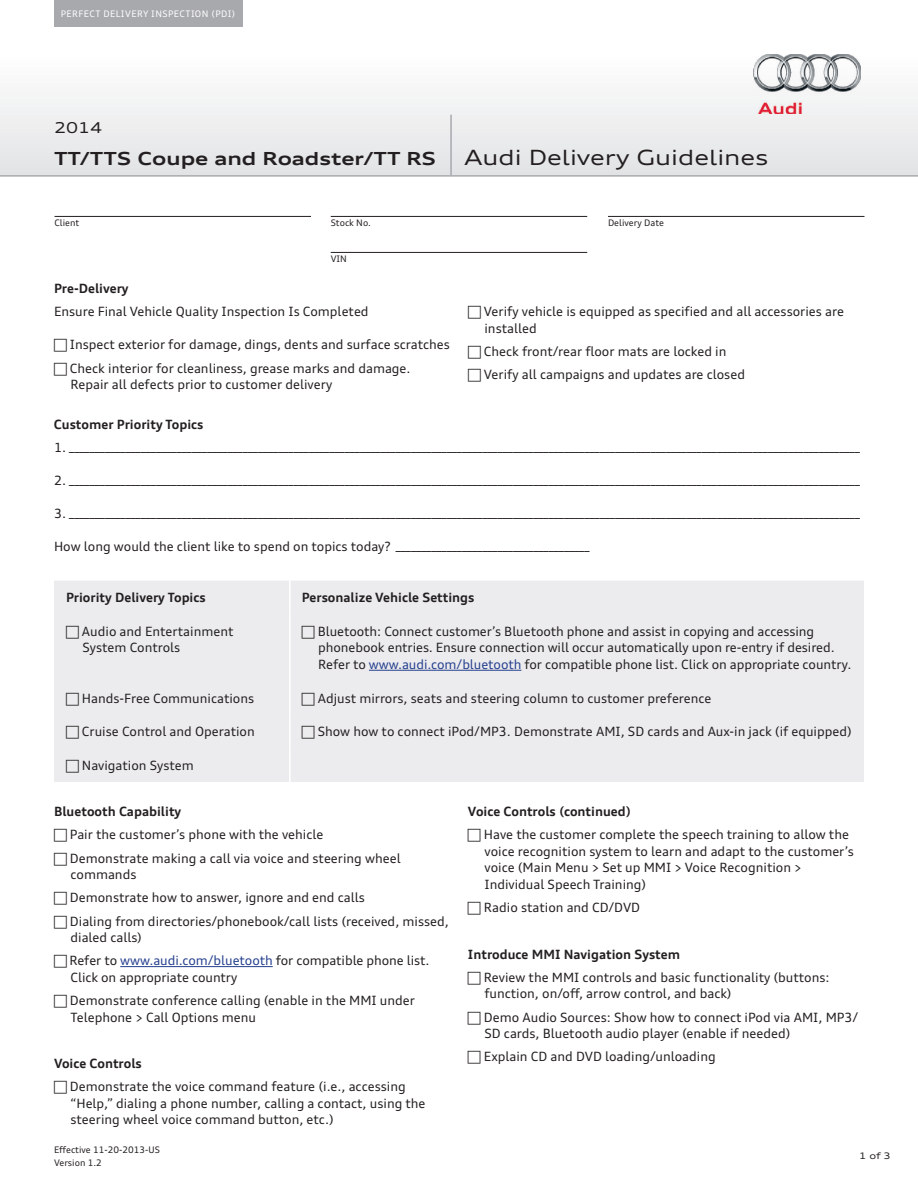
<style>
.page{position:relative;width:918px;height:1188px;background:#fff}
.page>*{position:absolute;margin:0;border:0;box-sizing:border-box;transform-origin:0 0}
.t1{font:expanded 21px "Audi Type";color:#231f20}
.t2{font:700 expanded 18px "Audi Type";color:#231f20}
.t3{font:expanded 15px "Audi Type";color:#231f20}
.t4{font:12.75px/16.5px "Audi Type";color:#231f20}
.t5{font:700 12.75px "Audi Type";color:#231f20}
.t6{font:9px/13.5px "Audi Type";color:#231f20}
.t7{font:9px "Audi Type";letter-spacing:.05em;color:#fff}
.t8{font:expanded 9px "Audi Type";color:#231f20}
.s1{color:#253f8e}
</style>
<div class="page">
<svg style="left:0;top:68px;width:918px;height:107px"></svg>
<hr style="left:0;top:175px;width:918px;height:2px;background:#a8a9ad">
<div style="left:54px;top:0;width:189px;height:27px;background:#a8a9ad"></div>
<hr style="left:450px;top:115px;width:2px;height:61px;background:#a8a9ad">
<hr style="left:55px;top:216px;width:256px;height:1px;background:#231f20">
<hr style="left:331px;top:216px;width:256px;height:1px;background:#231f20">
<hr style="left:331px;top:252px;width:256px;height:1px;background:#231f20">
<hr style="left:608px;top:216px;width:257px;height:1px;background:#231f20">
<img style="left:754px;top:54px;width:107px;height:60px">
<div style="left:54px;top:581px;width:810px;height:201px;background:#ececee"></div>
<hr style="left:289px;top:581px;width:2px;height:33px;background:#fff">
<hr style="left:289px;top:614px;width:2px;height:67px;background:#fff">
<hr style="left:289px;top:681px;width:2px;height:34px;background:#fff">
<hr style="left:289px;top:715px;width:2px;height:33px;background:#fff">
<hr style="left:289px;top:748px;width:2px;height:34px;background:#fff">
<hr style="left:369px;top:670px;width:152px;height:1px;background:#253f8e">
<hr style="left:120px;top:966px;width:153px;height:1px;background:#253f8e">
<svg style="left:66px;top:626px;width:13px;height:13px"></svg>
<svg style="left:302px;top:626px;width:13px;height:13px"></svg>
<svg style="left:66px;top:692px;width:13px;height:13px"></svg>
<svg style="left:302px;top:692px;width:13px;height:13px"></svg>
<svg style="left:66px;top:726px;width:13px;height:13px"></svg>
<svg style="left:302px;top:726px;width:13px;height:13px"></svg>
<svg style="left:66px;top:760px;width:13px;height:13px"></svg>
<p class="t7" style="left:61px;top:8px;width:176px">PERFECT DELIVERY INSPECTION (PDI)</p>
<p class="t3" style="left:54px;top:118px;width:49px">2014</p>
<h2 class="t2" style="left:54px;top:146px;width:384px">TT/TTS Coupe and Roadster/TT RS</h2>
<h1 class="t1" style="left:465px;top:144px;width:306px">Audi Delivery Guidelines</h1>
<p class="t6" style="left:55px;top:216px;width:26px">Client</p>
<p class="t6" style="left:331px;top:216px;width:42px">Stock No.</p>
<p class="t6" style="left:331px;top:252px;width:18px">VIN</p>
<p class="t5" style="left:54px;top:280px;width:76px">Pre-Delivery</p>
<p class="t4" style="left:54px;top:303px;width:316px">Ensure Final Vehicle Quality Inspection Is Completed</p>
<p class="t4" style="left:70px;top:333px;width:382px;line-height:23.2px">Inspect exterior for damage, dings, dents and surface scratches<br>Check interior for cleanliness, grease marks and damage.</p>
<p class="t4" style="left:70px;top:376px;width:263px">Repair all defects prior to customer delivery</p>
<p class="t6" style="left:608px;top:216px;width:58px">Delivery Date</p>
<p class="t4" style="left:484px;top:303px;width:362px">Verify vehicle is equipped as specified and all accessories are installed</p>
<p class="t4" style="left:484px;top:340px;width:263px;line-height:23.2px">Check front/rear floor mats are locked in<br>Verify all campaigns and updates are closed</p>
<p class="t5" style="left:54px;top:416px;width:151px">Customer Priority Topics</p>
<p class="t4" style="left:54px;top:439px;width:807px">1. ___________________________________________________________________________________________________________________________________________________________</p>
<p class="t4" style="left:54px;top:472px;width:807px">2. ___________________________________________________________________________________________________________________________________________________________</p>
<p class="t4" style="left:54px;top:505px;width:807px">3. ___________________________________________________________________________________________________________________________________________________________</p>
<p class="t4" style="left:54px;top:538px;width:537px">How long would the client like to spend on topics today? ______________________________________</p>
<p class="t5" style="left:66px;top:590px;width:141px">Priority Delivery Topics</p>
<p class="t5" style="left:302px;top:590px;width:174px">Personalize Vehicle Settings</p>
<p class="t4" style="left:82px;top:623px;width:153px">Audio and Entertainment<br>System Controls</p>
<p class="t4" style="left:318px;top:623px;width:535px">Bluetooth: Connect customer’s Bluetooth phone and assist in copying and accessing phonebook entries. Ensure connection will occur automatically upon re-entry if desired.<br>Refer to <span class="s1">www.audi.com/bluetooth</span> for compatible phone list. Click on appropriate country.</p>
<p class="t4" style="left:82px;top:690px;width:174px">Hands-Free Communications</p>
<p class="t4" style="left:318px;top:690px;width:395px">Adjust mirrors, seats and steering column to customer preference</p>
<p class="t4" style="left:82px;top:723px;width:174px">Cruise Control and Operation</p>
<p class="t4" style="left:318px;top:723px;width:536px">Show how to connect iPod/MP3. Demonstrate AMI, SD cards and Aux-in jack (if equipped)</p>
<p class="t4" style="left:82px;top:757px;width:113px">Navigation System</p>
<p class="t5" style="left:54px;top:803px;width:129px">Bluetooth Capability</p>
<p class="t4" style="left:70px;top:823px;width:332px;line-height:23.2px">Pair the customer’s phone with the vehicle<br>Demonstrate making a call via voice and steering wheel</p>
<p class="t4" style="left:70px;top:863px;width:381px;line-height:23.2px">commands<br>Demonstrate how to answer, ignore and end calls<br>Dialing from directories/phonebook/call lists (received, missed,</p>
<p class="t4" style="left:69px;top:926px;width:362px;line-height:23.2px">dialed calls)<br>Refer to <span class="s1">www.audi.com/bluetooth</span> for compatible phone list.</p>
<p class="t4" style="left:70px;top:966px;width:347px;line-height:23.2px">Click on appropriate country<br>Demonstrate conference calling (enable in the MMI under</p>
<p class="t4" style="left:70px;top:1009px;width:187px">Telephone &gt; Call Options menu</p>
<p class="t5" style="left:54px;top:1055px;width:89px">Voice Controls</p>
<p class="t4" style="left:70px;top:1078px;width:357px">Demonstrate the voice command feature (i.e., accessing “Help,” dialing a phone number, calling a contact, using the steering wheel voice command button, etc.)</p>
<p class="t5" style="left:468px;top:803px;width:165px">Voice Controls (continued)</p>
<p class="t4" style="left:484px;top:826px;width:371px">Have the customer complete the speech training to allow the voice recognition system to learn and adapt to the customer’s voice (Main Menu &gt; Set up MMI &gt; Voice Recognition &gt; Individual Speech Training)</p>
<p class="t4" style="left:484px;top:899px;width:158px">Radio station and CD/DVD</p>
<p class="t5" style="left:468px;top:946px;width:214px">Introduce MMI Navigation System</p>
<p class="t4" style="left:484px;top:969px;width:347px">Review the MMI controls and basic functionality (buttons: function, on/off, arrow control, and back)</p>
<p class="t4" style="left:484px;top:1009px;width:376px">Demo Audio Sources: Show how to connect iPod via AMI, MP3/<br>SD cards, Bluetooth audio player (enable if needed)</p>
<p class="t4" style="left:484px;top:1048px;width:233px">Explain CD and DVD loading/unloading</p>
<p class="t6" style="left:54px;top:1143px;width:107px">Effective 11-20-2013-US<br>Version 1.2</p>
<p class="t8" style="left:859px;top:1149px;width:33px">1 of 3</p>
</div>
